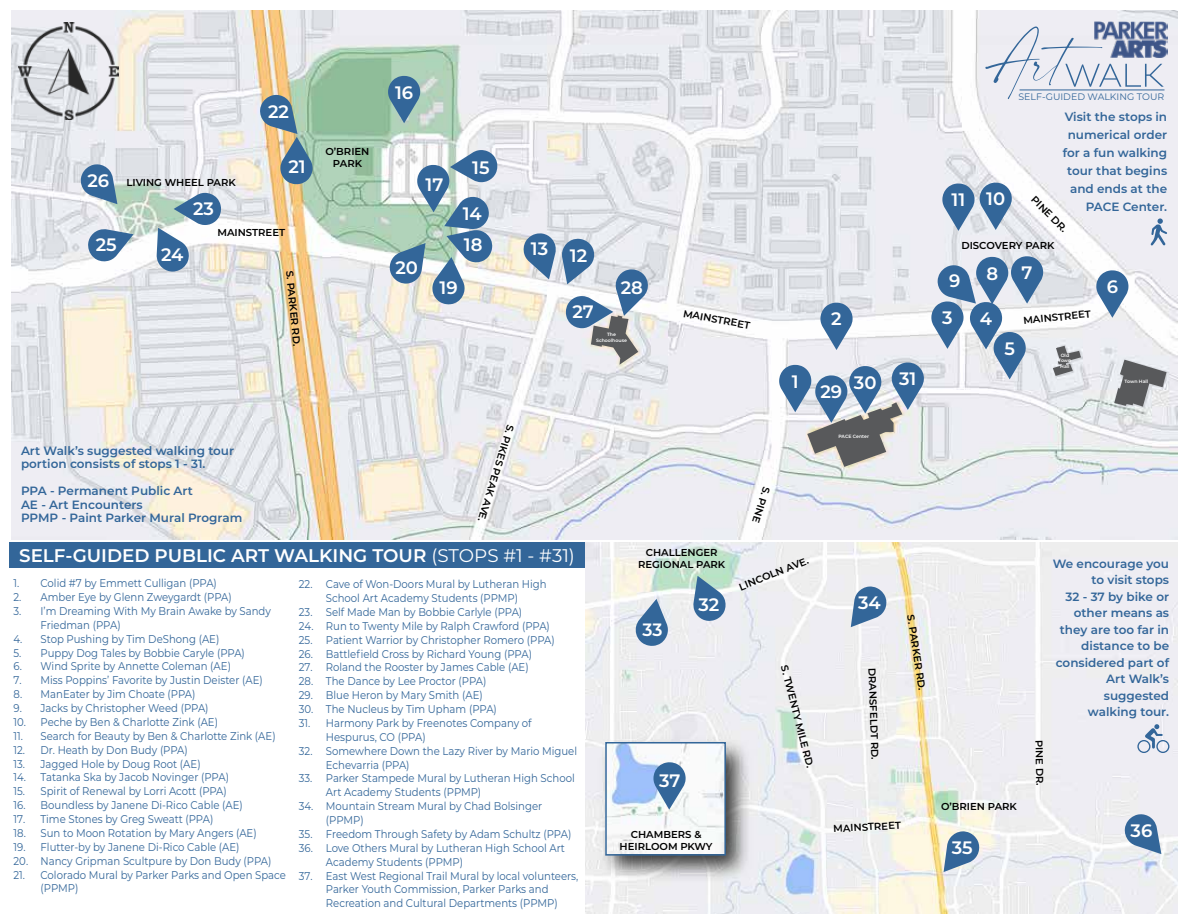
<style>
.page{position:relative;width:1188px;height:918px;background:#fff}
.page>*{position:absolute;margin:0;border:0;box-sizing:border-box;transform-origin:0 0}
.t1{font:600 18.3px "Montserrat";color:#fff}
.t2{font:600 18px "Montserrat";color:#fff}
.t3{font:600 17.85px "Montserrat";color:#fff}
.t4{font:600 12px/16.5px "Montserrat";color:#369}
.t5{font:11.25px/13.8px "Montserrat";color:#369;scale:.9 1}
.t6{font:600 10.05px/12.1px "Montserrat";color:#000;text-align:center}
.t7{font:9.45px "Montserrat";color:#369}
.t8{font:600 4.65px/5.6px "Montserrat";color:#fff;text-align:center}
.s1{font-weight:400}
</style>
<div class="page">
<img style="left:585px;top:543px;width:592px;height:370px">
<img style="left:11px;top:10px;width:1167px;height:530px">
<svg style="left:157px;top:193px;width:64px;height:79px"></svg>
<svg style="left:88px;top:229px;width:46px;height:33px"></svg>
<svg style="left:80px;top:164px;width:37px;height:40px"></svg>
<svg style="left:388px;top:76px;width:32px;height:47px"></svg>
<svg style="left:523px;top:233px;width:33px;height:46px"></svg>
<svg style="left:820px;top:303px;width:33px;height:47px"></svg>
<svg style="left:1096px;top:270px;width:32px;height:48px"></svg>
<svg style="left:693px;top:576px;width:33px;height:45px"></svg>
<svg style="left:636px;top:599px;width:32px;height:47px"></svg>
<svg style="left:944px;top:831px;width:36px;height:41px"></svg>
<svg style="left:1124px;top:814px;width:37px;height:40px"></svg>
<img style="left:18px;top:22px;width:100px;height:97px">
<div style="left:9px;top:543px;width:576px;height:25px;background:#369"></div>
<svg style="left:562px;top:239px;width:86px;height:126px"></svg>
<svg style="left:1114px;top:360px;width:53px;height:47px"></svg>
<svg style="left:1053px;top:346px;width:28px;height:30px"></svg>
<svg style="left:985px;top:27px;width:179px;height:72px"></svg>
<hr style="left:1020px;top:90px;width:145px;height:1px;background:#369">
<img style="left:1095px;top:21px;width:73px;height:36px">
<svg style="left:942px;top:183px;width:70px;height:48px"></svg>
<svg style="left:779px;top:362px;width:145px;height:105px"></svg>
<svg style="left:389px;top:150px;width:108px;height:154px"></svg>
<svg style="left:260px;top:95px;width:53px;height:89px"></svg>
<svg style="left:1151px;top:218px;width:16px;height:28px"></svg>
<svg style="left:1137px;top:724px;width:32px;height:29px"></svg>
<img style="left:594px;top:731px;width:164px;height:156px">
<img style="left:608px;top:745px;width:115px;height:108px">
<div style="left:605px;top:742px;width:121px;height:114px;border:2px solid #369"></div>
<svg style="left:653px;top:762px;width:33px;height:48px"></svg>
<svg style="left:851px;top:586px;width:36px;height:41px"></svg>
<svg style="left:931px;top:256px;width:112px;height:123px"></svg>
<h2 class="t2" style="left:268px;top:99px;width:22px">22</h2>
<h2 class="t2" style="left:87px;top:168px;width:23px">26</h2>
<h2 class="t2" style="left:96px;top:232px;width:22px">25</h2>
<p class="t6" style="left:126px;top:176px;width:111px">LIVING WHEEL PARK</p>
<h2 class="t2" style="left:193px;top:196px;width:22px">23</h2>
<h2 class="t2" style="left:288px;top:154px;width:19px">21</h2>
<h2 class="t2" style="left:161px;top:241px;width:24px">24</h2>
<p class="t6" style="left:217px;top:226px;width:69px">MAINSTREET</p>
<p class="t6" style="left:296px;top:270px;width:77px;rotate:85deg">S. PARKER RD.</p>
<p class="t6" style="left:326px;top:145px;width:45px">O’BRIEN<br>PARK</p>
<h2 class="t2" style="left:395px;top:79px;width:20px">16</h2>
<h2 class="t2" style="left:396px;top:255px;width:24px">20</h2>
<h2 class="t2" style="left:426px;top:172px;width:19px">17</h2>
<h2 class="t2" style="left:472px;top:155px;width:19px">15</h2>
<h2 class="t2" style="left:463px;top:201px;width:21px">14</h2>
<h2 class="t2" style="left:464px;top:232px;width:20px">18</h2>
<h2 class="t2" style="left:440px;top:275px;width:20px">19</h2>
<h2 class="t2" style="left:952px;top:187px;width:55px">11 10</h2>
<p class="t7" style="left:1019px;top:90px;width:147px">SELF-GUIDED WALKING TOUR</p>
<p class="t4" style="left:1063px;top:107px;width:106px;line-height:18px;text-align:right">Visit the stops in numerical order for a fun walking tour that begins and ends at the<br>PACE Center.</p>
<p class="t6" style="left:1038px;top:193px;width:48px;rotate:45deg">PINE DR.</p>
<h2 class="t2" style="left:531px;top:239px;width:58px">13 12</h2>
<p class="t6" style="left:961px;top:239px;width:95px">DISCOVERY PARK</p>
<h2 class="t2" style="left:621px;top:275px;width:24px">28</h2>
<h2 class="t2" style="left:949px;top:268px;width:13px">9</h2>
<h2 class="t2" style="left:986px;top:260px;width:13px">8</h2>
<h2 class="t2" style="left:1022px;top:260px;width:12px">7</h2>
<h2 class="t2" style="left:1107px;top:274px;width:13px">6</h2>
<h2 class="t2" style="left:572px;top:299px;width:23px">27</h2>
<p class="t6" style="left:684px;top:307px;width:69px;rotate:10deg">MAINSTREET</p>
<h2 class="t2" style="left:831px;top:306px;width:12px">2</h2>
<h2 class="t2" style="left:942px;top:305px;width:12px">3</h2>
<h2 class="t2" style="left:980px;top:306px;width:14px">4</h2>
<p class="t6" style="left:1023px;top:314px;width:69px;rotate:-6deg">MAINSTREET</p>
<p class="t8" style="left:596px;top:331px;width:32px">The<br>Schoolhouse</p>
<h2 class="t2" style="left:1004px;top:336px;width:12px">5</h2>
<p class="t8" style="left:1058px;top:352px;width:14px">Old<br>Town<br>Hall</p>
<h2 class="t2" style="left:792px;top:368px;width:8px">1</h2>
<h2 class="t2" style="left:820px;top:379px;width:23px">29</h2>
<h2 class="t2" style="left:854px;top:370px;width:24px">30</h2>
<h2 class="t2" style="left:899px;top:366px;width:19px">31</h2>
<p class="t8" style="left:1125px;top:379px;width:25px">Town Hall</p>
<p class="t6" style="left:517px;top:427px;width:102px;rotate:107deg">S. PIKES PEAK AVE.</p>
<p class="t4" style="left:21px;top:443px;width:215px;line-height:13.5px">Art Walk’s suggested walking tour portion consists of stops 1 - 31.</p>
<p class="t4" style="left:21px;top:484px;width:223px;line-height:13.5px">PPA - Permanent Public Art<br>AE - Art Encounters<br>PPMP - Paint Parker Mural Program</p>
<h1 class="t1" style="left:19px;top:543px;width:557px">SELF-GUIDED PUBLIC ART WALKING TOUR <span class="s1">(STOPS #1 - #31)</span></h1>
<p class="t5" style="left:14px;top:576px;width:228px">1. Colid #7 by Emmett Culligan (PPA)</p>
<p class="t5" style="left:14px;top:590px;width:244px">2. Amber Eye by Glenn Zweygardt (PPA)</p>
<p class="t5" style="left:41px;top:604px;width:258px;text-indent:-27px">3. I’m Dreaming With My Brain Awake by Sandy<br>Friedman (PPA)</p>
<p class="t5" style="left:14px;top:631px;width:230px">4. Stop Pushing by Tim DeShong (AE)</p>
<p class="t5" style="left:14px;top:645px;width:259px">5. Puppy Dog Tales by Bobbie Caryle (PPA)</p>
<p class="t5" style="left:14px;top:659px;width:243px">6. Wind Sprite by Annette Coleman (AE)</p>
<p class="t5" style="left:14px;top:673px;width:278px">7. Miss Poppins’ Favorite by Justin Deister (AE)</p>
<p class="t5" style="left:14px;top:687px;width:204px">8. ManEater by Jim Choate (PPA)</p>
<p class="t5" style="left:14px;top:701px;width:218px">9. Jacks by Christopher Weed (PPA)</p>
<p class="t5" style="left:14px;top:715px;width:229px">10. Peche by Ben &amp; Charlotte Zink (AE)</p>
<p class="t5" style="left:14px;top:729px;width:293px">11. Search for Beauty by Ben &amp; Charlotte Zink (AE)</p>
<p class="t5" style="left:14px;top:742px;width:195px">12. Dr. Heath by Don Budy (PPA)</p>
<p class="t5" style="left:14px;top:756px;width:209px">13. Jagged Hole by Doug Root (AE)</p>
<p class="t5" style="left:14px;top:770px;width:241px">14. Tatanka Ska by Jacob Novinger (PPA)</p>
<p class="t5" style="left:14px;top:784px;width:239px">15. Spirit of Renewal by Lorri Acott (PPA)</p>
<p class="t5" style="left:14px;top:798px;width:256px">16. Boundless by Janene Di-Rico Cable (AE)</p>
<p class="t5" style="left:14px;top:812px;width:223px">17. Time Stones by Greg Sweatt (PPA)</p>
<p class="t5" style="left:14px;top:826px;width:272px">18. Sun to Moon Rotation by Mary Angers (AE)</p>
<p class="t5" style="left:14px;top:839px;width:253px">19. Flutter-by by Janene Di-Rico Cable (AE)</p>
<p class="t5" style="left:14px;top:853px;width:288px">20. Nancy Gripman Scultpure by Don Budy (PPA)</p>
<p class="t5" style="left:41px;top:867px;width:274px;text-indent:-27px">21. Colorado Mural by Parker Parks and Open Space (PPMP)</p>
<p class="t5" style="left:299px;top:577px;width:277px;text-align:center">22. Cave of Won-Doors Mural by Lutheran High<br>School Art Academy Students (PPMP)</p>
<p class="t5" style="left:299px;top:605px;width:250px">23. Self Made Man by Bobbie Carlyle (PPA)</p>
<p class="t5" style="left:299px;top:619px;width:280px">24. Run to Twenty Mile by Ralph Crawford (PPA)</p>
<p class="t5" style="left:299px;top:632px;width:286px">25. Patient Warrior by Christopher Romero (PPA)</p>
<p class="t5" style="left:299px;top:646px;width:261px">26. Battlefield Cross by Richard Young (PPA)</p>
<p class="t5" style="left:299px;top:660px;width:257px">27. Roland the Rooster by James Cable (AE)</p>
<p class="t5" style="left:299px;top:674px;width:210px">28. The Dance by Lee Proctor (PPA)</p>
<p class="t5" style="left:299px;top:688px;width:206px">29. Blue Heron by Mary Smith (AE)</p>
<p class="t5" style="left:299px;top:702px;width:222px">30. The Nucleus by Tim Upham (PPA)</p>
<p class="t5" style="left:326px;top:716px;width:230px;text-indent:-27px">31. Harmony Park by Freenotes Company of<br>Hespurus, CO (PPA)</p>
<p class="t5" style="left:326px;top:743px;width:281px;text-indent:-27px">32. Somewhere Down the Lazy River by Mario Miguel<br>Echevarria (PPA)</p>
<p class="t5" style="left:326px;top:771px;width:278px;text-indent:-27px">33. Parker Stampede Mural by Lutheran High School<br>Art Academy Students (PPMP)</p>
<p class="t5" style="left:326px;top:799px;width:242px;text-indent:-27px">34. Mountain Stream Mural by Chad Bolsinger (PPMP)</p>
<p class="t5" style="left:299px;top:827px;width:304px">35. Freedom Through Safety by Adam Schultz (PPA)</p>
<p class="t5" style="left:326px;top:840px;width:267px;text-indent:-27px">36. Love Others Mural by Lutheran High School Art<br>Academy Students (PPMP)</p>
<p class="t5" style="left:299px;top:868px;width:312px;text-align:center">37. East West Regional Trail Mural by local volunteers,<br>Parker Youth Commission, Parker Parks and<br>Recreation and Cultural Departments (PPMP)</p>
<p class="t6" style="left:638px;top:545px;width:89px">CHALLENGER<br>REGIONAL PARK</p>
<h2 class="t2" style="left:699px;top:592px;width:22px">32</h2>
<h3 class="t3" style="left:642px;top:617px;width:22px">33</h3>
<h2 class="t2" style="left:659px;top:767px;width:23px">37</h2>
<p class="t6" style="left:773px;top:489px;width:39px;rotate:108deg">S. PINE</p>
<p class="t6" style="left:737px;top:581px;width:75px;rotate:-22deg">LINCOLN AVE.</p>
<p class="t6" style="left:791px;top:664px;width:107px;rotate:76deg">S. TWENTY MILE RD.</p>
<p class="t6" style="left:620px;top:828px;width:94px">CHAMBERS &amp;<br>HEIRLOOM PKWY</p>
<p class="t8" style="left:838px;top:433px;width:32px">PACE Center</p>
<h2 class="t2" style="left:858px;top:590px;width:24px">34</h2>
<p class="t6" style="left:879px;top:667px;width:93px;rotate:88deg">DRANSFELDT RD.</p>
<p class="t6" style="left:917px;top:614px;width:77px;rotate:81deg">S. PARKER RD.</p>
<p class="t6" style="left:833px;top:822px;width:69px;rotate:-3deg">MAINSTREET</p>
<p class="t6" style="left:941px;top:800px;width:77px">O’BRIEN PARK</p>
<h2 class="t2" style="left:952px;top:835px;width:22px">35</h2>
<p class="t6" style="left:1046px;top:739px;width:48px;rotate:89deg">PINE DR.</p>
<p class="t4" style="left:1053px;top:555px;width:118px;text-align:right">We encourage you to visit stops<br>32 - 37 by bike or other means as they are too far in distance to be considered part of<br>Art Walk’s suggested walking tour.</p>
<h2 class="t2" style="left:1131px;top:818px;width:23px">36</h2>
</div>
